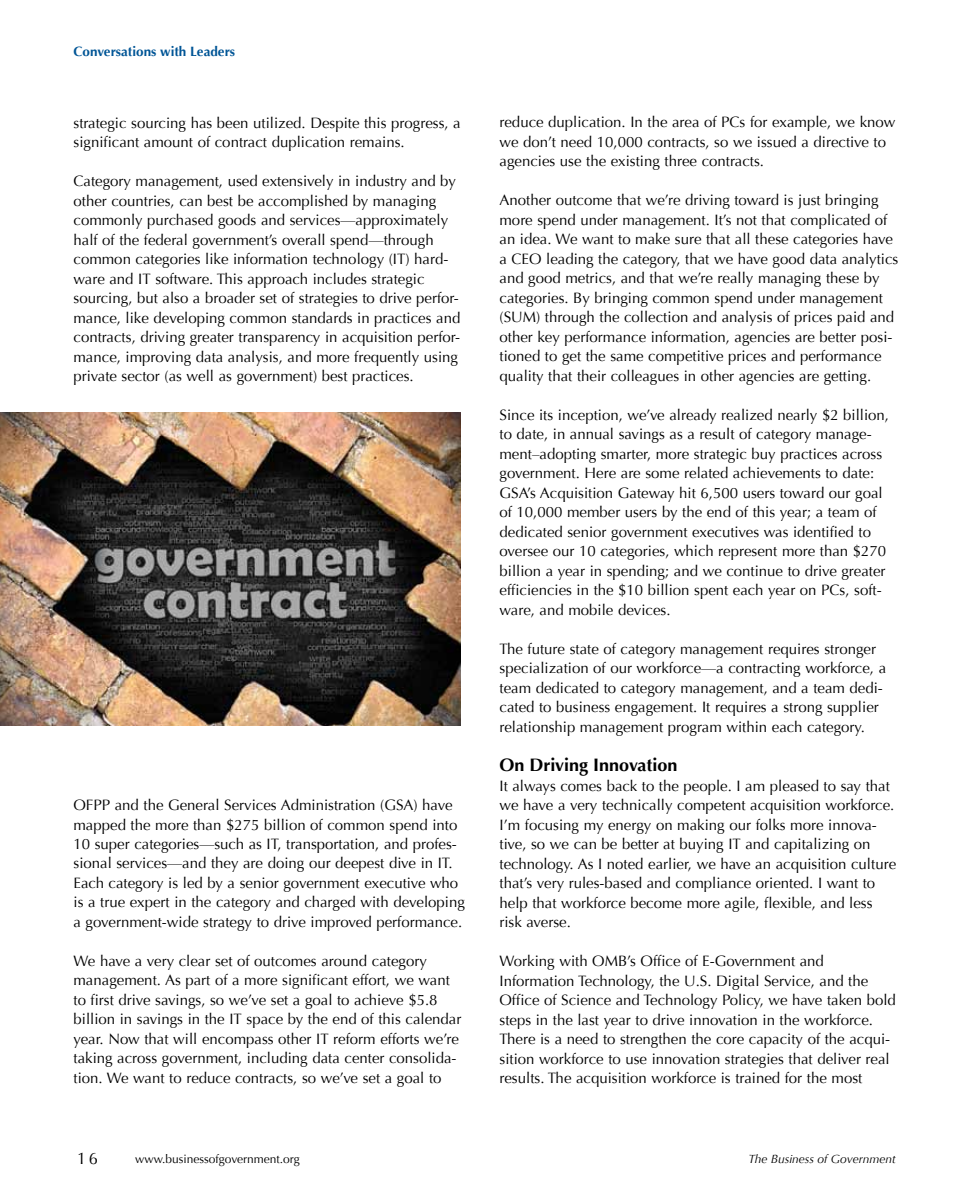
<style>
.page{position:relative;width:972px;height:1188px;background:#fff}
.page>*{position:absolute;margin:0;border:0;box-sizing:border-box;transform-origin:0 0}
.t1{font:700 18px "Optima";color:#000}
.t2{font:16.5px "Optima";color:#000}
.t3{font:15px/19.5px "Optima";color:#000}
.t4{font:700 13.5px "Optima";color:#005596}
.t5{font:12px "Optima";color:#000}
.t6{font:italic 12px "Optima";color:#000}
</style>
<div class="page">
<img style="left:0;top:412px;width:460px;height:313px">
<p class="t4" style="left:74px;top:44px;width:163px">Conversations with Leaders</p>
<p class="t3" style="left:74px;top:113px;width:389px">strategic sourcing has been utilized. Despite this progress, a significant amount of contract duplication remains.</p>
<p class="t3" style="left:74px;top:171px;width:388px">Category management, used extensively in industry and by other countries, can best be accomplished by managing commonly purchased goods and services—approximately half of the federal government’s overall spend—through common categories like information technology (IT) hard&shy;ware and IT software. This approach includes strategic sourcing, but also a broader set of strategies to drive perfor&shy;mance, like developing common standards in practices and contracts, driving greater transparency in acquisition perfor&shy;mance, improving data analysis, and more frequently using private sector (as well as government) best practices.</p>
<p class="t3" style="left:74px;top:795px;width:393px">OFPP and the General Services Administration (GSA) have mapped the more than $275 billion of common spend into 10 super categories—such as IT, transportation, and profes&shy;sional services—and they are doing our deepest dive in IT.<br>Each category is led by a senior government executive who is a true expert in the category and charged with developing a government-wide strategy to drive improved performance.</p>
<p class="t3" style="left:74px;top:951px;width:389px">We have a very clear set of outcomes around category management. As part of a more significant effort, we want to first drive savings, so we’ve set a goal to achieve $5.8 billion in savings in the IT space by the end of this calendar year. Now that will encompass other IT reform efforts we’re taking across government, including data center consolida&shy;tion. We want to reduce contracts, so we’ve set a goal to</p>
<p class="t3" style="left:500px;top:113px;width:397px">reduce duplication. In the area of PCs for example, we know we don’t need 10,000 contracts, so we issued a directive to agencies use the existing three contracts.</p>
<p class="t3" style="left:500px;top:191px;width:400px">Another outcome that we’re driving toward is just bringing more spend under management. It’s not that complicated of an idea. We want to make sure that all these categories have a CEO leading the category, that we have good data analytics and good metrics, and that we’re really managing these by categories. By bringing common spend under management (SUM) through the collection and analysis of prices paid and other key performance information, agencies are better posi&shy;tioned to get the same competitive prices and performance quality that their colleagues in other agencies are getting.</p>
<p class="t3" style="left:500px;top:405px;width:391px">Since its inception, we’ve already realized nearly $2 billion, to date, in annual savings as a result of category manage&shy;ment–adopting smarter, more strategic buy practices across government. Here are some related achievements to date:<br>GSA’s Acquisition Gateway hit 6,500 users toward our goal of 10,000 member users by the end of this year; a team of dedicated senior government executives was identified to oversee our 10 categories, which represent more than $270 billion a year in spending; and we continue to drive greater efficiencies in the $10 billion spent each year on PCs, soft&shy;ware, and mobile devices.</p>
<p class="t3" style="left:500px;top:639px;width:388px">The future state of category management requires stronger specialization of our workforce—a contracting workforce, a team dedicated to category management, and a team dedi&shy;cated to business engagement. It requires a strong supplier relationship management program within each category.</p>
<p class="t1" style="left:500px;top:754px;width:180px">On Driving Innovation</p>
<p class="t3" style="left:500px;top:776px;width:398px">It always comes back to the people. I am pleased to say that we have a very technically competent acquisition workforce.<br>I’m focusing my energy on making our folks more innova&shy;tive, so we can be better at buying IT and capitalizing on technology. As I noted earlier, we have an acquisition culture that’s very rules-based and compliance oriented. I want to help that workforce become more agile, flexible, and less risk averse.</p>
<p class="t3" style="left:500px;top:951px;width:398px">Working with OMB’s Office of E-Government and Information Technology, the U.S. Digital Service, and the Office of Science and Technology Policy, we have taken bold steps in the last year to drive innovation in the workforce.<br>There is a need to strengthen the core capacity of the acqui&shy;sition workforce to use innovation strategies that deliver real results. The acquisition workforce is trained for the most</p>
<p class="t2" style="left:77px;top:1149px;width:22px">16</p>
<p class="t5" style="left:135px;top:1152px;width:166px">www.businessofgovernment.org</p>
<p class="t6" style="left:749px;top:1152px;width:149px">The Business of Government</p>
</div>
